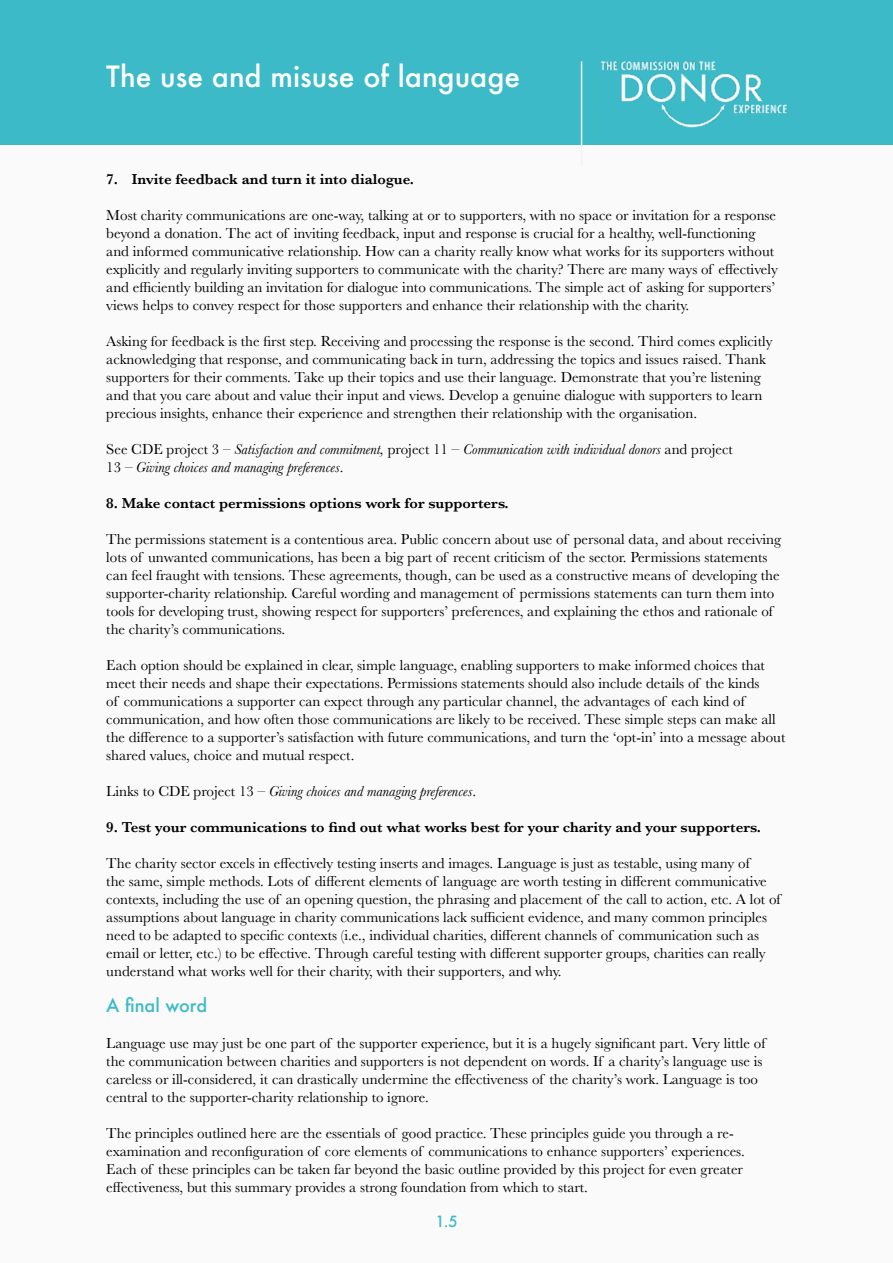
<style>
.page{position:relative;width:893px;height:1263px;background:#f9faf9}
.page>*{position:absolute;margin:0;border:0;box-sizing:border-box;transform-origin:0 0}
.t1{font:500 28.5px "Futura";color:#fff}
.t2{font:500 18px "Futura";color:#3cbac8}
.t3{font:15px/18px "Baskerville";color:#000}
.t4{font:italic 15px/18px "Baskerville";color:#000}
.t5{font:600 15px "Baskerville";color:#000}
.t6{font:500 15px "Futura";color:#3cbac8}
.s1{font-style:normal}
</style>
<div class="page">
<div style="left:0;top:0;width:893px;height:145px;background:#3cbac8"></div>
<img style="left:601px;top:61px;width:187px;height:67px">
<hr style="left:581px;top:61px;width:1px;height:105px;background:#f2f5f2">
<h1 class="t1" style="left:106px;top:57px;width:415px">The use and misuse of language</h1>
<p class="t5" style="left:106px;top:168px;width:309px">7. Invite feedback and turn it into dialogue.</p>
<p class="t3" style="left:106px;top:206px;width:673px">Most charity communications are one-way, talking at or to supporters, with no space or invitation for a response beyond a donation. The act of inviting feedback, input and response is crucial for a healthy, well-functioning and informed communicative relationship. How can a charity really know what works for its supporters without explicitly and regularly inviting supporters to communicate with the charity? There are many ways of effectively and efficiently building an invitation for dialogue into communications. The simple act of asking for supporters’ views helps to convey respect for those supporters and enhance their relationship with the charity.</p>
<p class="t3" style="left:106px;top:332px;width:668px">Asking for feedback is the first step. Receiving and processing the response is the second. Third comes explicitly acknowledging that response, and communicating back in turn, addressing the topics and issues raised. Thank supporters for their comments. Take up their topics and use their language. Demonstrate that you’re listening and that you care about and value their input and views. Develop a genuine dialogue with supporters to learn precious insights, enhance their experience and strengthen their relationship with the organisation.</p>
<p class="t4" style="left:106px;top:440px;width:628px"><span class="s1">See CDE project 3 –</span> Satisfaction and commitment, <span class="s1">project 11 –</span> Communication with individual donors <span class="s1">and project<br>13 –</span> Giving choices and managing preferences<span class="s1">.</span></p>
<p class="t5" style="left:106px;top:492px;width:404px">8. Make contact permissions options work for supporters.</p>
<p class="t3" style="left:106px;top:530px;width:676px">The permissions statement is a contentious area. Public concern about use of personal data, and about receiving lots of unwanted communications, has been a big part of recent criticism of the sector. Permissions statements can feel fraught with tensions. These agreements, though, can be used as a constructive means of developing the supporter-charity relationship. Careful wording and management of permissions statements can turn them into tools for developing trust, showing respect for supporters’ preferences, and explaining the ethos and rationale of the charity’s communications.</p>
<p class="t3" style="left:106px;top:656px;width:681px">Each option should be explained in clear, simple language, enabling supporters to make informed choices that meet their needs and shape their expectations. Permissions statements should also include details of the kinds<br>of communications a supporter can expect through any particular channel, the advantages of each kind of communication, and how often those communications are likely to be received. These simple steps can make all the difference to a supporter’s satisfaction with future communications, and turn the ‘opt-in’ into a message about shared values, choice and mutual respect.</p>
<p class="t4" style="left:106px;top:782px;width:371px"><span class="s1">Links to CDE project 13 –</span> Giving choices and managing preferences<span class="s1">.</span></p>
<p class="t5" style="left:106px;top:816px;width:656px">9. Test your communications to find out what works best for your charity and your supporters.</p>
<p class="t3" style="left:106px;top:854px;width:676px">The charity sector excels in effectively testing inserts and images. Language is just as testable, using many of<br>the same, simple methods. Lots of different elements of language are worth testing in different communicative contexts, including the use of an opening question, the phrasing and placement of the call to action, etc. A lot of assumptions about language in charity communications lack sufficient evidence, and many common principles need to be adapted to specific contexts (i.e., individual charities, different channels of communication such as email or letter, etc.) to be effective. Through careful testing with different supporter groups, charities can really understand what works well for their charity, with their supporters, and why.</p>
<p class="t2" style="left:106px;top:992px;width:102px">A final word</p>
<p class="t3" style="left:106px;top:1034px;width:661px">Language use may just be one part of the supporter experience, but it is a hugely significant part. Very little of the communication between charities and supporters is not dependent on words. If a charity’s language use is careless or ill-considered, it can drastically undermine the effectiveness of the charity’s work. Language is too central to the supporter-charity relationship to ignore.</p>
<p class="t3" style="left:106px;top:1124px;width:640px">The principles outlined here are the essentials of good practice. These principles guide you through a re&shy;examination and reconfiguration of core elements of communications to enhance supporters’ experiences.<br>Each of these principles can be taken far beyond the basic outline provided by this project for even greater effectiveness, but this summary provides a strong foundation from which to start.</p>
<p class="t6" style="left:435px;top:1211px;width:24px">1.55</p>
</div>
